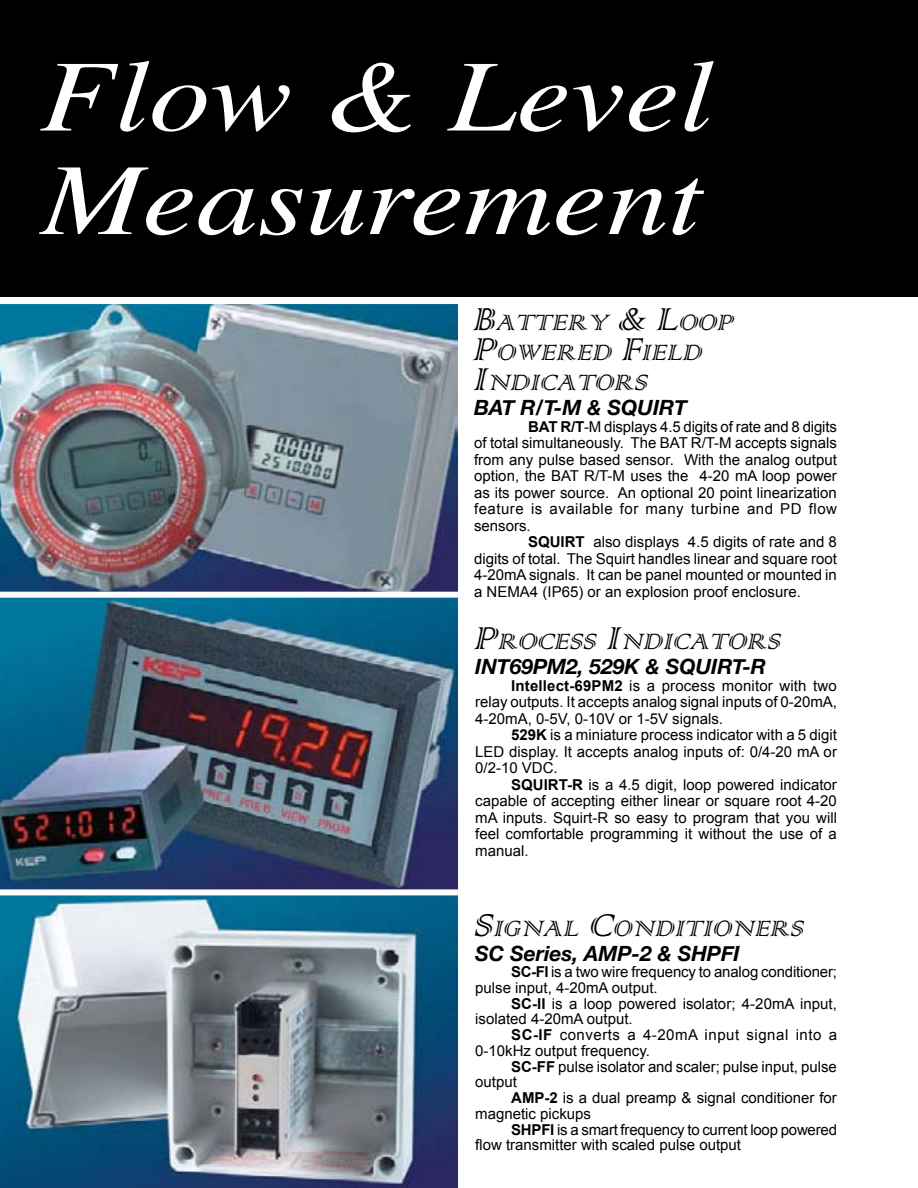
<style>
.page{position:relative;width:918px;height:1188px;background:#fff}
.page>*{position:absolute;margin:0;border:0;box-sizing:border-box;transform-origin:0 0}
.t1{font:italic 102px/103.5px "Times";color:#fff;scale:1.2 1}
.t2{font:italic 29.4px/30px "Colonna";color:#000}
.t3{font:italic 700 21px "Helvetica Neue";color:#000}
.t4{font:15px/16.5px "Arial";color:#000;text-align:justify}
.t5{font:15px/15.8px "Arial";letter-spacing:.035em;color:#000}
.t6{font:700 15px "Arial";color:#000}
.s1{font-size:42px}
.s2{font-weight:700}
</style>
<div class="page">
<div style="left:0;top:0;width:918px;height:297px;background:#000"></div>
<img style="left:0;top:304px;width:458px;height:288px">
<svg style="left:0;top:895px;width:458px;height:293px;background:#6a8496"></svg>
<img style="left:0;top:598px;width:458px;height:291px">
<h1 class="t1" style="left:40px;top:38px;width:562px">Flow &amp; Level<br>Measurement</h1>
<h2 class="t2" style="left:474px;top:307px;width:263px"><span class="s1">B</span>attery <span class="s1">&amp; L</span>oop<br><span class="s1">P</span>owered <span class="s1">F</span>ield<br><span class="s1">I</span>ndicators</h2>
<h3 class="t3" style="left:474px;top:395px;width:214px">BAT R/T-M &amp; SQUIRT</h3>
<p class="t4" style="left:474px;top:418px;width:364px;text-indent:54px"><span class="s2">BAT R/T</span>-M displays 4.5 digits of rate and 8 digits of total simultaneously. The BAT R/T-M accepts signals from any pulse based sensor. With the analog output option, the BAT R/T-M uses the 4-20 mA loop power as its power source. An optional 20 point linearization feature is available for many turbine and PD flow sensors.</p>
<p class="t6" style="left:528px;top:532px;width:47px">Squirt</p>
<p class="t4" style="left:474px;top:534px;width:364px;text-indent:119px">also displays 4.5 digits of rate and 8 digits of total. The Squirt handles linear and square root 4-20mA signals. It can be panel mounted or mounted in a NEMA4 (IP65) or an explosion proof enclosure.</p>
<h2 class="t2" style="left:475px;top:626px;width:308px"><span class="s1">P</span>rocess <span class="s1">I</span>ndicators</h2>
<h3 class="t3" style="left:475px;top:654px;width:292px">INT69PM2, 529K &amp; SQUIRT-R</h3>
<p class="t4" style="left:475px;top:678px;width:363px;text-indent:36px"><span class="s2">Intellect-69PM2</span> is a process monitor with two relay outputs. It accepts analog signal inputs of 0-20mA, 4-20mA, 0-5V, 0-10V or 1-5V signals.</p>
<p class="t4" style="left:475px;top:727px;width:363px;text-indent:36px"><span class="s2">529K</span> is a miniature process indicator with a 5 digit LED display. It accepts analog inputs of: 0/4-20 mA or 0/2-10 VDC.</p>
<p class="t4" style="left:475px;top:777px;width:363px;text-indent:36px"><span class="s2">Squirt-R</span> is a 4.5 digit, loop powered indicator capable of accepting either linear or square root 4-20 mA inputs. Squirt-R so easy to program that you will feel comfortable programming it without the use of a manual.</p>
<h2 class="t2" style="left:475px;top:913px;width:331px"><span class="s1">S</span>ignal <span class="s1">C</span>onditioners</h2>
<h3 class="t3" style="left:475px;top:941px;width:266px">SC Series, AMP-2 &amp; SHPFI</h3>
<p class="t4" style="left:475px;top:964px;width:363px;line-height:15.8px;text-indent:36px"><span class="s2">SC-FI</span> is a two wire frequency to analog conditioner; pulse input, 4-20mA output.</p>
<p class="t4" style="left:475px;top:996px;width:363px;line-height:15.8px;text-indent:36px"><span class="s2">SC-II</span> is a loop powered isolator; 4-20mA input, isolated 4-20mA output.</p>
<p class="t5" style="left:475px;top:1027px;width:363px;text-indent:36px"><span class="s2">SC-IF</span> converts a 4-20mA input signal into a<br>0-10kHz output frequency.</p>
<p class="t4" style="left:475px;top:1059px;width:363px;line-height:15.8px;text-indent:36px"><span class="s2">SC-FF</span> pulse isolator and scaler; pulse input, pulse output</p>
<p class="t4" style="left:475px;top:1090px;width:363px;line-height:15.8px;text-indent:36px"><span class="s2">AMP-2</span> is a dual preamp &amp; signal conditioner for magnetic pickups</p>
<p class="t4" style="left:475px;top:1122px;width:363px;line-height:15.8px;text-indent:36px"><span class="s2">SHPFI</span> is a smart frequency to current loop powered flow transmitter with scaled pulse output</p>
</div>
